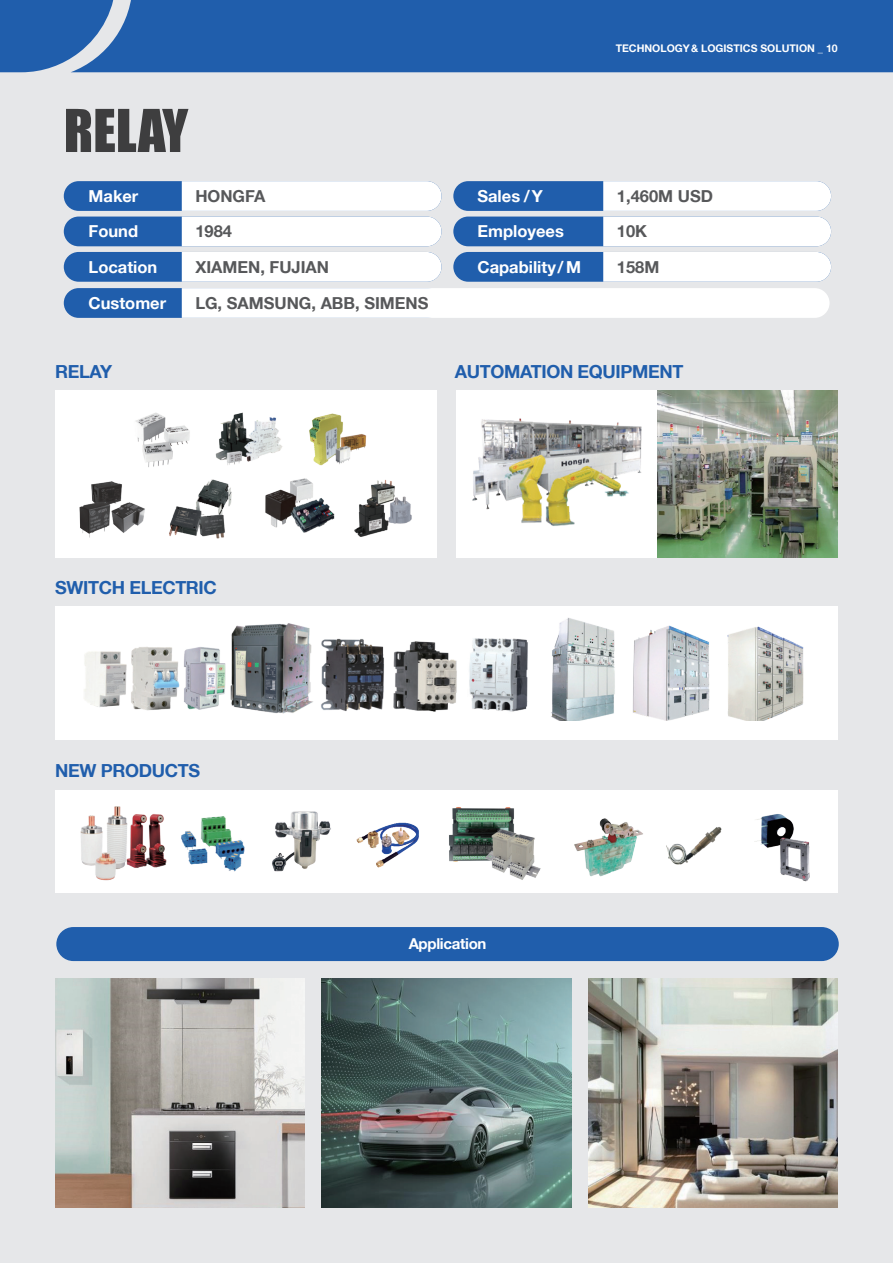
<style>
.page{position:relative;width:893px;height:1263px;background:#e6e7e9}
.page>*{position:absolute;margin:0;border:0;box-sizing:border-box;transform-origin:0 0}
.t1{font:54.6px "Impact";color:#3e3e3f}
.t2{font:700 18px "Helvetica 75";letter-spacing:-.02em;color:#205eac}
.t3{font:700 16.5px "Helvetica 75";color:#57585a}
.t4{font:700 16.5px "Helvetica 75";color:#fff}
.t5{font:700 15px "Helvetica 75";letter-spacing:-.02em;color:#fff}
.t6{font:700 10.5px "Helvetica 75";color:#fff}
</style>
<div class="page">
<div style="left:64px;top:181px;width:377px;height:30px;background:#205eac;border-radius:15px"></div>
<div style="left:453px;top:181px;width:378px;height:30px;background:#205eac;border-radius:15px"></div>
<div style="left:64px;top:252px;width:377px;height:30px;background:#205eac;border-radius:15px"></div>
<div style="left:64px;top:288px;width:377px;height:30px;background:#205eac;border-radius:15px"></div>
<div style="left:453px;top:252px;width:378px;height:30px;background:#205eac;border-radius:15px"></div>
<div style="left:64px;top:217px;width:377px;height:29px;background:#205eac;border-radius:15px"></div>
<div style="left:453px;top:217px;width:378px;height:29px;background:#205eac;border-radius:15px"></div>
<svg style="left:182px;top:181px;width:259px;height:30px;background:#fdfdfe"></svg>
<svg style="left:603px;top:181px;width:228px;height:30px;background:#fcfdfd"></svg>
<div style="left:603px;top:217px;width:228px;height:29px;background:#fff"></div>
<div style="left:603px;top:252px;width:228px;height:30px;background:#fff"></div>
<div style="left:182px;top:217px;width:259px;height:29px;background:#fff"></div>
<div style="left:182px;top:252px;width:259px;height:30px;background:#fff"></div>
<div style="left:182px;top:288px;width:647px;height:30px;background:#fff"></div>
<div style="left:0;top:0;width:71px;height:72px;background:#205eac"></div>
<div style="left:71px;top:0;width:822px;height:72px;background:#205eac"></div>
<img style="left:55px;top:978px;width:250px;height:230px">
<img style="left:322px;top:978px;width:249px;height:230px">
<img style="left:588px;top:978px;width:250px;height:230px">
<div style="left:56px;top:927px;width:783px;height:34px;background:#205eac;border-radius:17px"></div>
<div style="left:55px;top:390px;width:382px;height:168px;background:#fff"></div>
<div style="left:55px;top:606px;width:783px;height:134px;background:#fff"></div>
<div style="left:55px;top:791px;width:783px;height:102px;background:#fff"></div>
<div style="left:456px;top:390px;width:382px;height:168px;background:#fff"></div>
<img style="left:79px;top:478px;width:333px;height:61px">
<img style="left:135px;top:412px;width:232px;height:55px">
<img style="left:472px;top:418px;width:170px;height:108px">
<img style="left:657px;top:390px;width:181px;height:168px">
<img style="left:84px;top:623px;width:444px;height:91px">
<img style="left:551px;top:618px;width:253px;height:103px">
<img style="left:80px;top:806px;width:339px;height:75px">
<img style="left:449px;top:807px;width:361px;height:75px">
<p class="t6" style="left:616px;top:41px;width:223px">TECHNOLOGY &amp; LOGISTICS SOLUTION _ 10</p>
<p class="t1" style="left:64px;top:88px;width:126px">RELAY</p>
<p class="t4" style="left:89px;top:186px;width:51px">Maker</p>
<p class="t4" style="left:477px;top:186px;width:67px">Sales /Y</p>
<p class="t3" style="left:195px;top:186px;width:71px">HONGFA</p>
<p class="t3" style="left:617px;top:186px;width:97px">1,460M USD</p>
<p class="t3" style="left:617px;top:221px;width:32px">10K</p>
<p class="t3" style="left:617px;top:257px;width:44px">158M</p>
<p class="t3" style="left:195px;top:221px;width:38px">1984</p>
<p class="t3" style="left:195px;top:256px;width:135px">XIAMEN, FUJIAN</p>
<p class="t3" style="left:195px;top:293px;width:235px">LG, SAMSUNG, ABB, SIMENS</p>
<p class="t4" style="left:89px;top:221px;width:51px">Found</p>
<p class="t4" style="left:477px;top:221px;width:88px">Employees</p>
<p class="t4" style="left:477px;top:257px;width:105px">Capability/ M</p>
<p class="t4" style="left:89px;top:257px;width:70px">Location</p>
<p class="t4" style="left:89px;top:293px;width:79px">Customer</p>
<p class="t2" style="left:55px;top:360px;width:58px">RELAY</p>
<p class="t2" style="left:455px;top:360px;width:230px">AUTOMATION EQUIPMENT</p>
<p class="t2" style="left:55px;top:576px;width:163px">SWITCH ELECTRIC</p>
<p class="t2" style="left:55px;top:759px;width:146px">NEW PRODUCTS</p>
<p class="t5" style="left:409px;top:935px;width:79px">Application</p>
</div>
